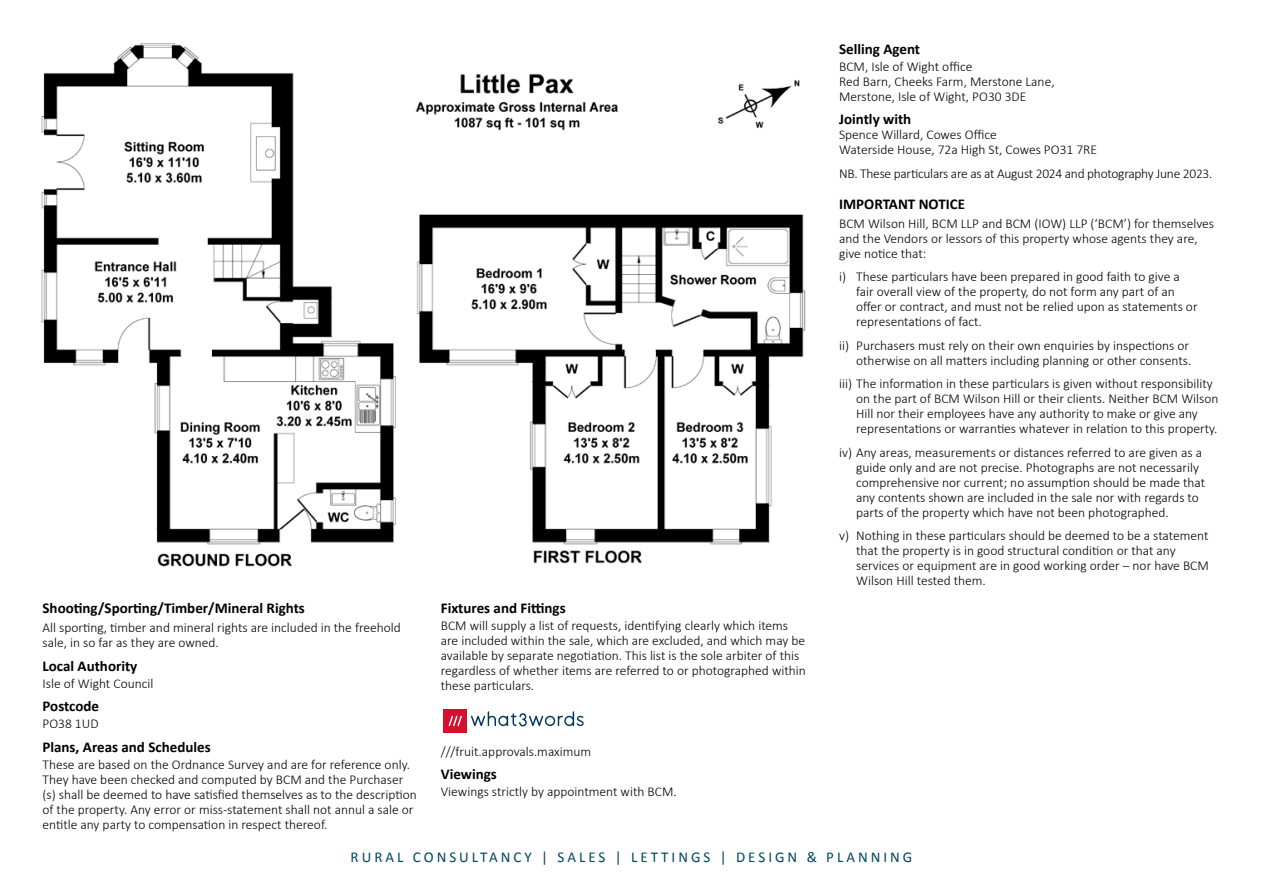
<style>
.page{position:relative;width:1263px;height:893px;background:#fff}
.page>*{position:absolute;margin:0;border:0;box-sizing:border-box;transform-origin:0 0}
.t1{font:700 15px "Calibri";color:#000}
.t2{font:15px "Calibri";letter-spacing:.2em;color:#00465c}
.t3{font:300 13.5px/15px "Calibri";color:#000}
.t4{font:300 13.5px "Calibri";letter-spacing:-.02em;color:#000}
</style>
<div class="page">
<img style="left:41px;top:43px;width:765px;height:524px">
<div style="left:443px;top:709px;width:24px;height:24px;background:#d5102f"></div>
<svg style="left:448px;top:716px;width:14px;height:10px"></svg>
<svg style="left:471px;top:711px;width:113px;height:15px"></svg>
<p class="t1" style="left:43px;top:598px;width:264px">Shooting/Sporting/Timber/Mineral Rights</p>
<p class="t3" style="left:43px;top:620px;width:360px">All sporting, timber and mineral rights are included in the freehold sale, in so far as they are owned.</p>
<p class="t1" style="left:43px;top:656px;width:96px">Local Authority</p>
<p class="t3" style="left:43px;top:675px;width:112px">Isle of Wight Council</p>
<p class="t1" style="left:43px;top:697px;width:58px">Postcode</p>
<p class="t3" style="left:43px;top:716px;width:58px">PO38 1UD</p>
<p class="t1" style="left:43px;top:737px;width:170px">Plans, Areas and Schedules</p>
<p class="t3" style="left:43px;top:756px;width:376px">These are based on the Ordnance Survey and are for reference only.<br>They have been checked and computed by BCM and the Purchaser (s) shall be deemed to have satisfied themselves as to the description of the property. Any error or miss-statement shall not annul a sale or entitle any party to compensation in respect thereof.</p>
<p class="t1" style="left:441px;top:598px;width:126px">Fixtures and Fittings</p>
<p class="t3" style="left:441px;top:617px;width:367px">BCM will supply a list of requests, identifying clearly which items are included within the sale, which are excluded, and which may be available by separate negotiation. This list is the sole arbiter of this regardless of whether items are referred to or photographed within these particulars.</p>
<p class="t3" style="left:441px;top:743px;width:152px">///fruit.approvals.maximum</p>
<p class="t1" style="left:441px;top:764px;width:58px">Viewings</p>
<p class="t3" style="left:441px;top:784px;width:237px">Viewings strictly by appointment with BCM.</p>
<p class="t1" style="left:839px;top:39px;width:82px">Selling Agent</p>
<p class="t3" style="left:839px;top:58px;width:217px">BCM, Isle of Wight office<br>Red Barn, Cheeks Farm, Merstone Lane,<br>Merstone, Isle of Wight, PO30 3DE</p>
<p class="t1" style="left:839px;top:110px;width:74px">Jointly with</p>
<p class="t3" style="left:839px;top:127px;width:259px">Spence Willard, Cowes Office<br>Waterside House, 72a High St, Cowes PO31 7RE</p>
<p class="t4" style="left:839px;top:165px;width:375px">NB. These particulars are as at August 2024 and photography June 2023.</p>
<p class="t1" style="left:839px;top:194px;width:127px">IMPORTANT NOTICE</p>
<p class="t3" style="left:839px;top:215px;width:376px">BCM Wilson Hill, BCM LLP and BCM (IOW) LLP (‘BCM’) for themselves and the Vendors or lessors of this property whose agents they are, give notice that:</p>
<p class="t3" style="left:856px;top:269px;width:343px;text-indent:-17px">i) These particulars have been prepared in good faith to give a fair overall view of the property, do not form any part of an offer or contract, and must not be relied upon as statements or representations of fact.</p>
<p class="t3" style="left:839px;top:337px;width:354px;text-align:right">ii) Purchasers must rely on their own enquiries by inspections or otherwise on all matters including planning or other consents.</p>
<p class="t3" style="left:856px;top:376px;width:364px;text-indent:-17px">iii) The information in these particulars is given without responsibility on the part of BCM Wilson Hill or their clients. Neither BCM Wilson Hill nor their employees have any authority to make or give any representations or warranties whatever in relation to this property.</p>
<p class="t3" style="left:856px;top:444px;width:351px;text-indent:-17px">iv) Any areas, measurements or distances referred to are given as a guide only and are not precise. Photographs are not necessarily comprehensive nor current; no assumption should be made that any contents shown are included in the sale nor with regards to parts of the property which have not been photographed.</p>
<p class="t3" style="left:856px;top:528px;width:354px;text-indent:-17px">v) Nothing in these particulars should be deemed to be a statement that the property is in good structural condition or that any services or equipment are in good working order – nor have BCM Wilson Hill tested them.</p>
<p class="t2" style="left:351px;top:847px;width:563px">RURAL CONSULTANCY | SALES | LETTINGS | DESIGN &amp; PLANNING</p>
</div>
